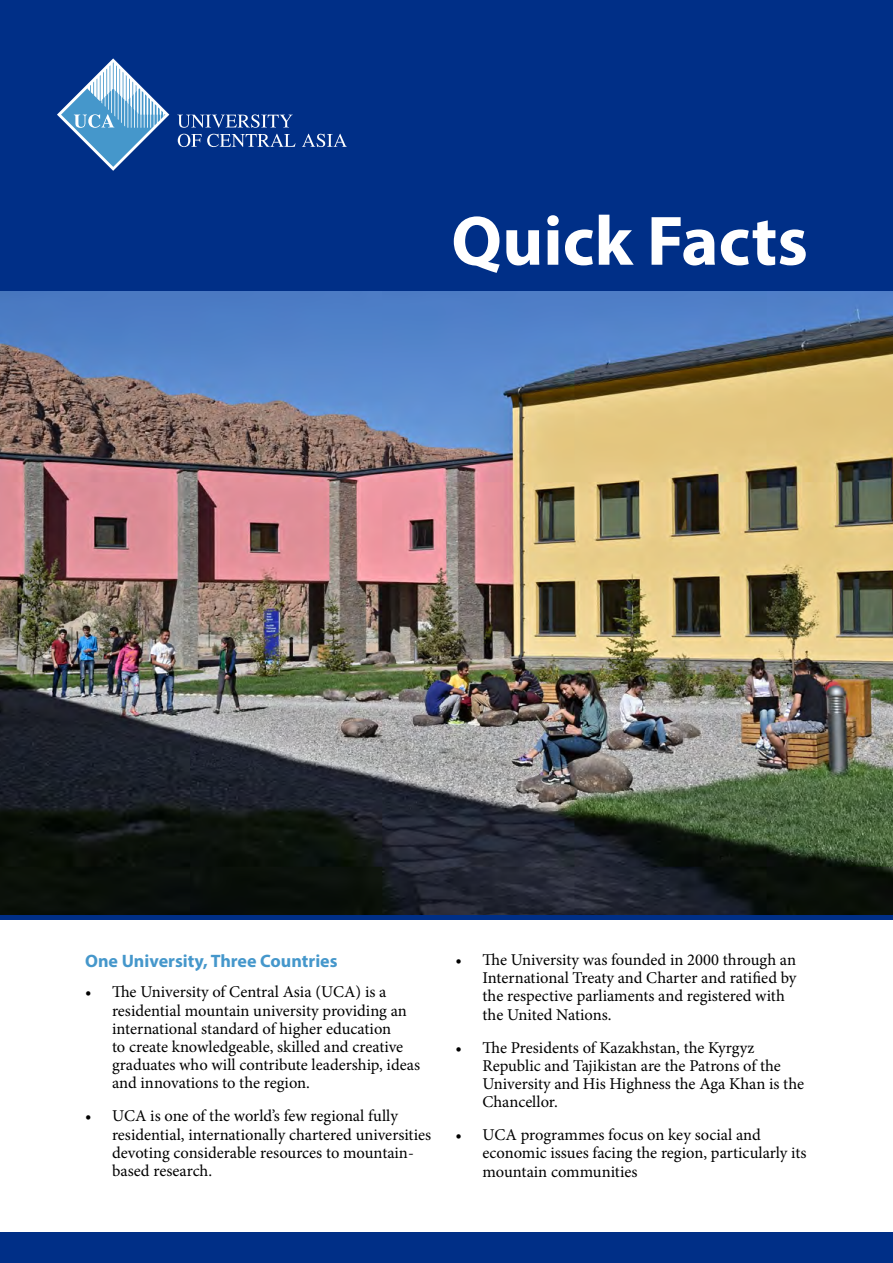
<style>
.page{position:relative;width:893px;height:1263px;background:#fff}
.page>*{position:absolute;margin:0;border:0;box-sizing:border-box;transform-origin:0 0}
.t1{font:700 70.5px "Myriad Pro";color:#fff}
.t2{font:700 18px "Myriad Pro";color:#4597cb}
.t3{font:16.5px/18.1px "Minion Pro";color:#000}
</style>
<div class="page">
<div style="left:0;top:0;width:893px;height:292px;background:#002f87"></div>
<svg style="left:177px;top:114px;width:116px;height:14px"></svg>
<svg style="left:178px;top:134px;width:117px;height:13px"></svg>
<svg style="left:302px;top:134px;width:45px;height:13px"></svg>
<svg style="left:57px;top:58px;width:112px;height:113px"></svg>
<div style="left:0;top:909px;width:893px;height:11px;background:#002f87"></div>
<div style="left:0;top:1232px;width:893px;height:31px;background:#002f87"></div>
<img style="left:0;top:292px;width:893px;height:623px">
<h1 class="t1" style="left:451px;top:195px;width:358px">Quick Facts</h1>
<p class="t2" style="left:85px;top:949px;width:254px">One University, Three Countries</p>
<p class="t3" style="left:112px;top:983px;width:310px;text-indent:-27px">• The University of Central Asia (UCA) is a residential mountain university providing an international standard of higher education<br>to create knowledgeable, skilled and creative graduates who will contribute leadership, ideas and innovations to the region.</p>
<p class="t3" style="left:112px;top:1107px;width:321px;text-indent:-27px">• UCA is one of the world’s few regional fully residential, internationally chartered universities devoting considerable resources to mountain&shy;based research.</p>
<p class="t3" style="left:482px;top:951px;width:315px;text-indent:-27px">• The University was founded in 2000 through an International Treaty and Charter and ratified by the respective parliaments and registered with the United Nations.</p>
<p class="t3" style="left:482px;top:1038px;width:323px;text-indent:-27px">• The Presidents of Kazakhstan, the Kyrgyz Republic and Tajikistan are the Patrons of the University and His Highness the Aga Khan is the Chancellor.</p>
<p class="t3" style="left:482px;top:1126px;width:326px;text-indent:-27px">• UCA programmes focus on key social and economic issues facing the region, particularly its mountain communities</p>
</div>
